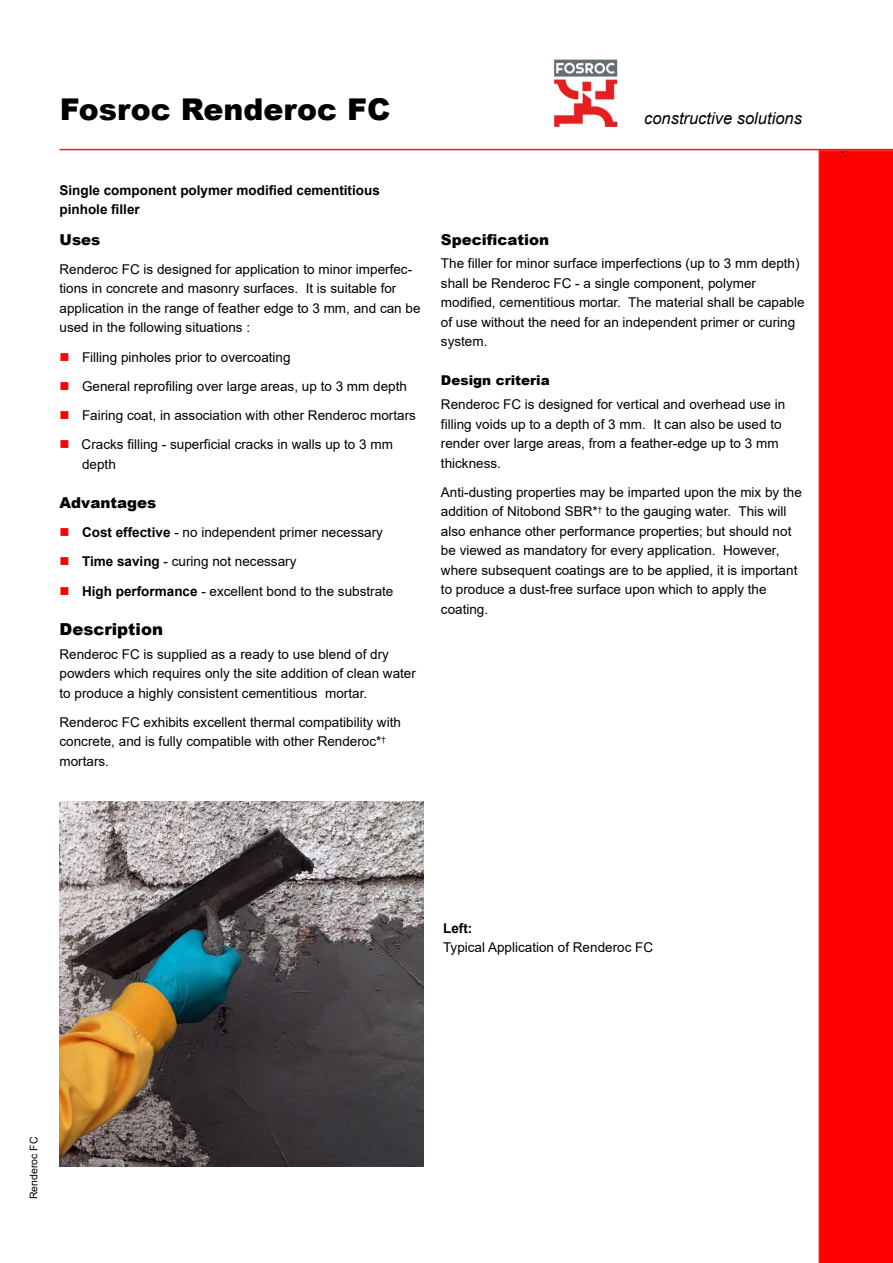
<style>
.page{position:relative;width:893px;height:1263px;background:#fff}
.page>*{position:absolute;margin:0;border:0;box-sizing:border-box;transform-origin:0 0}
.t1{font:900 30px "Arial";color:#000}
.t2{font:italic 16.5px "Arial";color:#000}
.t3{font:900 16.5px "Arial";color:#000}
.t4{font:900 15px "Arial";color:#000}
.t5{font:13.5px/19.5px "Arial";color:#000}
.t6{font:700 13.5px/19.5px "Arial";color:#000}
.t7{font:900 13.5px "Arial";color:#000}
.t8{font:10.5px "Arial";color:#000}
.s1{color:#f00}
.s2{font-weight:700}
</style>
<div class="page">
<hr style="left:60px;top:149px;width:833px;height:1px;background:#ed1d24">
<div style="left:819px;top:150px;width:74px;height:1113px;background:#f00"></div>
<img style="left:554px;top:59px;width:63px;height:69px">
<img style="left:60px;top:802px;width:364px;height:364px">
<h1 class="t1" style="left:60px;top:87px;width:332px">Fosroc Renderoc FC</h1>
<p class="t2" style="left:644px;top:108px;width:159px">constructive solutions</p>
<p class="t6" style="left:60px;top:180px;width:322px">Single component polymer modified cementitious pinhole filler</p>
<p class="t4" style="left:60px;top:228px;width:42px">Uses</p>
<p class="t5" style="left:60px;top:259px;width:362px">Renderoc FC is designed for application to minor imperfec&shy;tions in concrete and masonry surfaces. It is suitable for application in the range of feather edge to 3 mm, and can be used in the following situations :</p>
<p class="t5" style="left:60px;top:347px;width:233px"><span class="s1">■</span> Filling pinholes prior to overcoating</p>
<p class="t5" style="left:60px;top:376px;width:349px"><span class="s1">■</span> General reprofiling over large areas, up to 3 mm depth</p>
<p class="t5" style="left:60px;top:406px;width:358px"><span class="s1">■</span> Fairing coat, in association with other Renderoc mortars</p>
<p class="t5" style="left:82px;top:435px;width:312px;text-indent:-23px"><span class="s1">■</span> Cracks filling - superficial cracks in walls up to 3 mm depth</p>
<p class="t4" style="left:60px;top:492px;width:98px">Advantages</p>
<p class="t5" style="left:60px;top:523px;width:325px"><span class="s1">■</span> <span class="s2">Cost effective</span> - no independent primer necessary</p>
<p class="t5" style="left:60px;top:552px;width:238px"><span class="s1">■</span> <span class="s2">Time saving</span> - curing not necessary</p>
<p class="t5" style="left:60px;top:581px;width:335px"><span class="s1">■</span> <span class="s2">High performance</span> - excellent bond to the substrate</p>
<p class="t3" style="left:60px;top:617px;width:105px">Description</p>
<p class="t5" style="left:60px;top:644px;width:358px">Renderoc FC is supplied as a ready to use blend of dry powders which requires only the site addition of clean water to produce a highly consistent cementitious mortar.</p>
<p class="t5" style="left:60px;top:712px;width:343px">Renderoc FC exhibits excellent thermal compatibility with concrete, and is fully compatible with other Renderoc*<sup>† </sup>mortars.</p>
<p class="t4" style="left:441px;top:228px;width:110px">Specification</p>
<p class="t5" style="left:441px;top:254px;width:365px">The filler for minor surface imperfections (up to 3 mm depth) shall be Renderoc FC - a single component, polymer modified, cementitious mortar. The material shall be capable of use without the need for an independent primer or curing system.</p>
<p class="t7" style="left:441px;top:371px;width:110px">Design criteria</p>
<p class="t5" style="left:441px;top:395px;width:346px">Renderoc FC is designed for vertical and overhead use in filling voids up to a depth of 3 mm. It can also be used to render over large areas, from a feather-edge up to 3 mm thickness.</p>
<p class="t5" style="left:441px;top:482px;width:362px">Anti-dusting properties may be imparted upon the mix by the addition of Nitobond SBR*<sup>†</sup> to the gauging water. This will also enhance other performance properties; but should not be viewed as mandatory for every application. However, where subsequent coatings are to be applied, it is important to produce a dust-free surface upon which to apply the coating.</p>
<p class="t6" style="left:443px;top:918px;width:31px">Left:</p>
<p class="t5" style="left:443px;top:938px;width:212px">Typical Application of Renderoc FC</p>
<p class="t8" style="left:27px;top:1199px;width:64px;rotate:-90deg">Renderoc FC</p>
</div>
